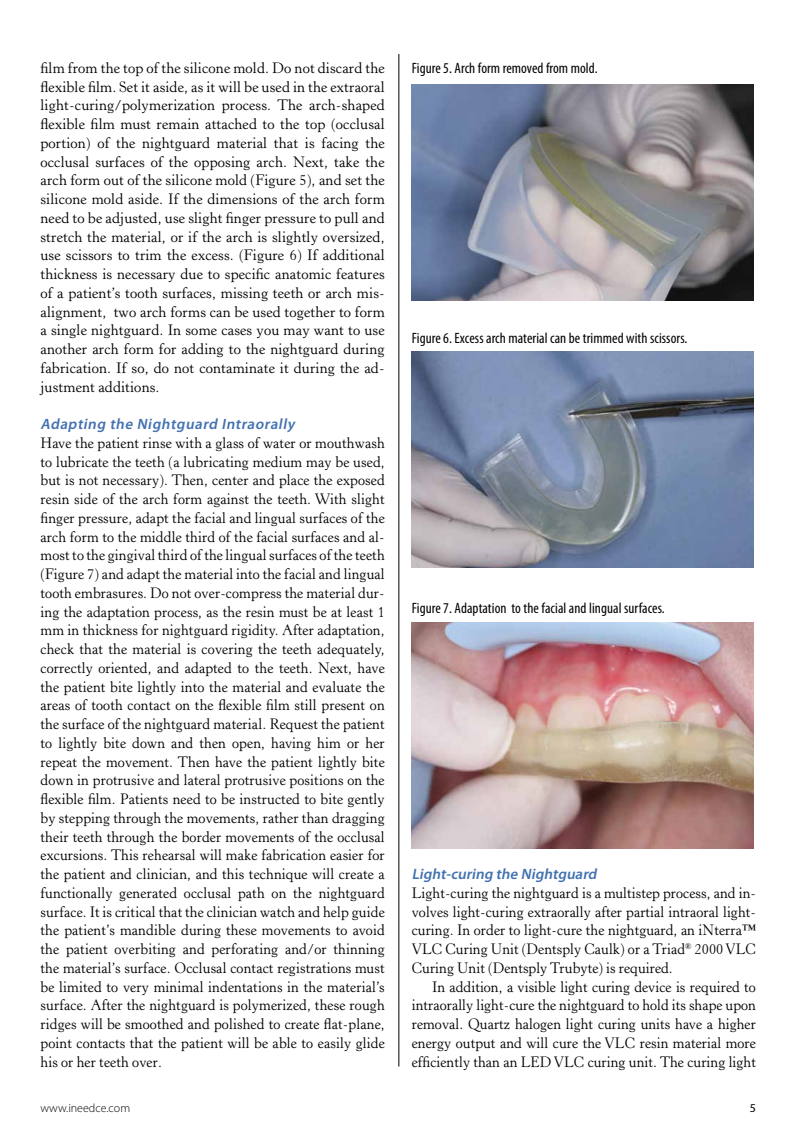
<style>
.page{position:relative;width:810px;height:1134px;background:#fff}
.page>*{position:absolute;margin:0;border:0;box-sizing:border-box;transform-origin:0 0}
.t1{font:15px/18.8px "Horley Old Style MT Std";letter-spacing:.01em;color:#000;text-align:justify;scale:.95 1}
.t2{font:15px/18.8px "Horley Old Style MT Std";letter-spacing:.01em;color:#000;text-align:justify}
.t3{font:condensed 15px "Myriad Pro";letter-spacing:.005em;color:#000}
.t4{font:italic 600 15px "Myriad Pro";color:#4372b1}
.t5{font:300 12px "Myriad Pro";color:#000}
.t6{font:12px "Myriad Pro";color:#000}
</style>
<div class="page">
<hr style="left:399px;top:54px;width:1px;height:1012px;background:#000">
<img style="left:412px;top:85px;width:341px;height:216px">
<img style="left:412px;top:352px;width:341px;height:216px">
<img style="left:412px;top:622px;width:341px;height:226px">
<p class="t2" style="left:40px;top:59px;width:346px">film from the top of the silicone mold. Do not discard the flexible film. Set it aside, as it will be used in the extraoral light-curing/polymerization process. The arch-shaped flexible film must remain attached to the top (occlusal portion) of the nightguard material that is facing the occlusal surfaces of the opposing arch. Next, take the arch form out of the silicone mold (Figure 5), and set the silicone mold aside. If the dimensions of the arch form need to be adjusted, use slight finger pressure to pull and stretch the material, or if the arch is slightly oversized, use scissors to trim the excess. (Figure 6) If additional thickness is necessary due to specific anatomic features of a patient’s tooth surfaces, missing teeth or arch mis&shy;alignment, two arch forms can be used together to form a single nightguard. In some cases you may want to use another arch form for adding to the nightguard during fabrication. If so, do not contaminate it during the ad&shy;justment additions.</p>
<p class="t4" style="left:40px;top:414px;width:259px">Adapting the Nightguard Intraorally</p>
<p class="t1" style="left:40px;top:434px;width:364px">Have the patient rinse with a glass of water or mouthwash to lubricate the teeth (a lubricating medium may be used, but is not necessary). Then, center and place the exposed resin side of the arch form against the teeth. With slight finger pressure, adapt the facial and lingual surfaces of the arch form to the middle third of the facial surfaces and al&shy;most to the gingival third of the lingual surfaces of the teeth (Figure 7) and adapt the material into the facial and lingual tooth embrasures. Do not over-compress the material dur&shy;ing the adaptation process, as the resin must be at least 1 mm in thickness for nightguard rigidity. After adaptation, check that the material is covering the teeth adequately, correctly oriented, and adapted to the teeth. Next, have the patient bite lightly into the material and evaluate the areas of tooth contact on the flexible film still present on the surface of the nightguard material. Request the patient to lightly bite down and then open, having him or her repeat the movement. Then have the patient lightly bite down in protrusive and lateral protrusive positions on the flexible film. Patients need to be instructed to bite gently by stepping through the movements, rather than dragging their teeth through the border movements of the occlusal excursions. This rehearsal will make fabrication easier for the patient and clinician, and this technique will create a functionally generated occlusal path on the nightguard surface. It is critical that the clinician watch and help guide the patient’s mandible during these movements to avoid the patient overbiting and perforating and/or thinning the material’s surface. Occlusal contact registrations must be limited to very minimal indentations in the material’s surface. After the nightguard is polymerized, these rough ridges will be smoothed and polished to create flat-plane, point contacts that the patient will be able to easily glide his or her teeth over.</p>
<p class="t3" style="left:412px;top:59px;width:187px">Figure 5. Arch form removed from mold.</p>
<p class="t3" style="left:412px;top:329px;width:277px">Figure 6. Excess arch material can be trimmed with scissors.</p>
<p class="t3" style="left:412px;top:599px;width:255px">Figure 7. Adaptation to the facial and lingual surfaces.</p>
<p class="t4" style="left:412px;top:864px;width:190px">Light-curing the Nightguard</p>
<p class="t1" style="left:412px;top:884px;width:364px">Light-curing the nightguard is a multistep process, and in&shy;volves light-curing extraorally after partial intraoral light&shy;curing. In order to light-cure the nightguard, an iNterra™ VLC Curing Unit (Dentsply Caulk) or a Triad<sup>®</sup> 2000 VLC Curing Unit (Dentsply Trubyte) is required.</p>
<p class="t1" style="left:412px;top:977px;width:364px;text-indent:20px">In addition, a visible light curing device is required to intraorally light-cure the nightguard to hold its shape upon removal. Quartz halogen light curing units have a higher energy output and will cure the VLC resin material more efficiently than an LED VLC curing unit. The curing light</p>
<p class="t5" style="left:40px;top:1100px;width:91px">www.ineedce.com</p>
<p class="t6" style="left:750px;top:1100px;width:8px">5</p>
</div>
